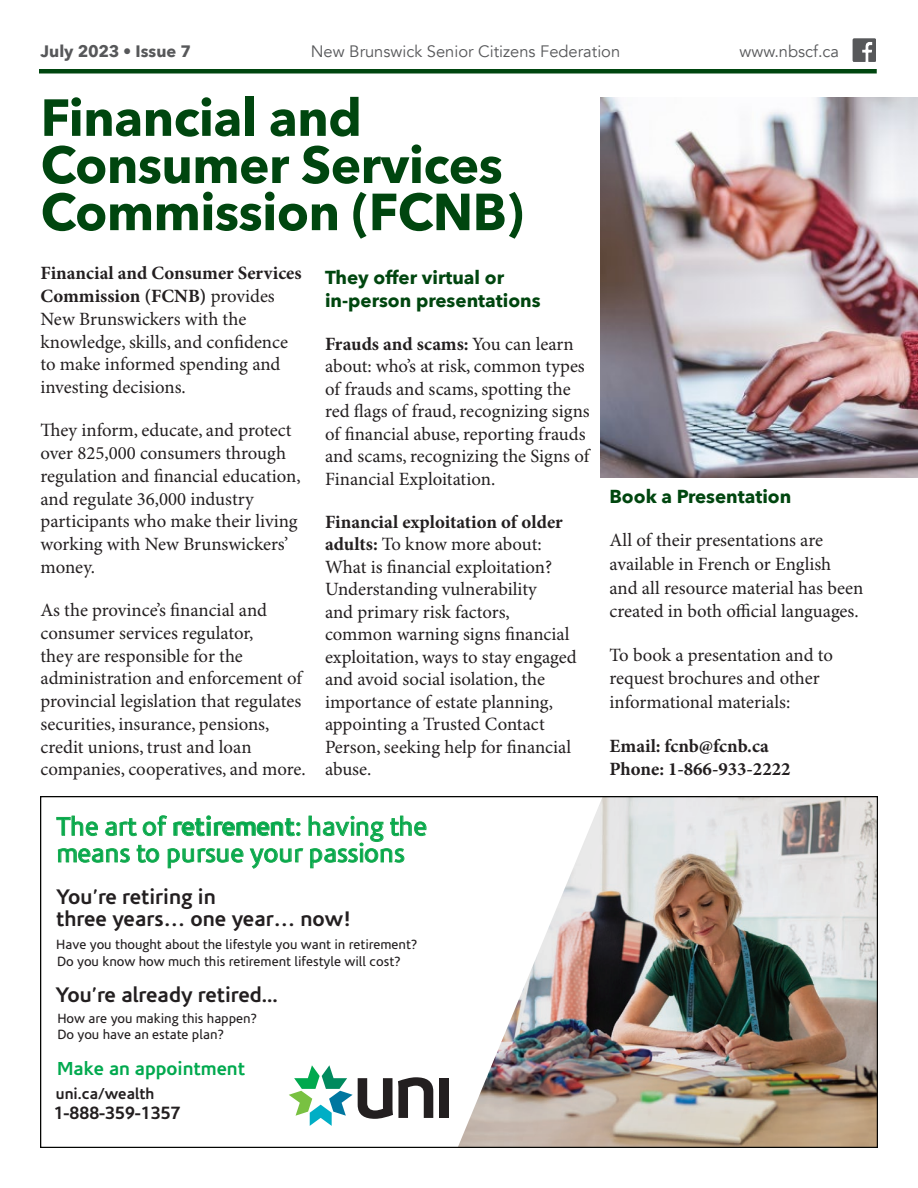
<style>
.page{position:relative;width:918px;height:1188px;background:#fff}
.page>*{position:absolute;margin:0;border:0;box-sizing:border-box;transform-origin:0 0}
.t1{font:700 51.6px/47.1px "Avenir Next";letter-spacing:-.01em;color:#00460f}
.t2{font:26.1px/26.7px "Corisande";color:#00a94e}
.t3{font:700 21.3px/22.4px "Corisande";color:#231f20}
.t4{font:700 19.05px "Corisande";color:#00a94e}
.t5{font:18.75px/22.8px "Minion Pro";color:#231f20}
.t6{font:700 18.75px/22.5px "Avenir Next";color:#00460f}
.t7{font:700 18.75px/23.5px "Minion Pro";color:#231f20}
.t8{font:700 18px "Corisande";color:#231f20}
.t9{font:16.5px "Avenir";color:#57585a}
.t10{font:700 16.5px "Avenir Next";color:#57585a}
.t11{font:700 15.6px "Corisande";color:#231f20}
.t12{font:13.5px/15.9px "Corisande";color:#231f20}
.s1{font-weight:700}
</style>
<div class="page">
<div style="left:39px;top:69px;width:838px;height:5px;background:#00460f"></div>
<svg style="left:853px;top:39px;width:23px;height:23px"></svg>
<img style="left:603px;top:799px;width:272px;height:346px">
<svg style="left:57px;top:799px;width:546px;height:346px"></svg>
<svg style="left:56px;top:816px;width:42px;height:20px"></svg>
<svg style="left:105px;top:818px;width:32px;height:18px"></svg>
<svg style="left:143px;top:815px;width:24px;height:21px"></svg>
<svg style="left:173px;top:816px;width:127px;height:20px"></svg>
<svg style="left:58px;top:848px;width:72px;height:15px"></svg>
<svg style="left:137px;top:845px;width:22px;height:18px"></svg>
<svg style="left:168px;top:848px;width:75px;height:15px"></svg>
<svg style="left:250px;top:848px;width:53px;height:15px"></svg>
<svg style="left:309px;top:816px;width:117px;height:52px"></svg>
<img style="left:57px;top:863px;width:317px;height:144px">
<div style="left:439px;top:1078px;width:10px;height:40px;background:#231f20"></div>
<svg style="left:289px;top:1065px;width:144px;height:61px"></svg>
<div style="left:40px;top:796px;width:838px;height:352px;border:2px solid #040503"></div>
<img style="left:601px;top:97px;width:317px;height:380px">
<p class="t10" style="left:40px;top:36px;width:152px">July 2023 • Issue 7</p>
<p class="t9" style="left:311px;top:41px;width:311px">New Brunswick Senior Citizens Federation</p>
<p class="t9" style="left:740px;top:41px;width:101px">www.nbscf.ca</p>
<h1 class="t1" style="left:41px;top:93px;width:484px">Financial and<br>Consumer Services<br>Commission (FCNB)</h1>
<p class="t5" style="left:40px;top:263px;width:263px"><span class="s1">Financial and Consumer Services<br>Commission (FCNB)</span> provides<br>New Brunswickers with the knowledge, skills, and confidence to make informed spending and investing decisions.</p>
<p class="t5" style="left:40px;top:420px;width:262px">They inform, educate, and protect over 825,000 consumers through regulation and financial education, and regulate 36,000 industry participants who make their living working with New Brunswickers’ money.</p>
<p class="t5" style="left:40px;top:599px;width:267px">As the province’s financial and consumer services regulator,<br>they are responsible for the administration and enforcement of provincial legislation that regulates securities, insurance, pensions, credit unions, trust and loan companies, cooperatives, and more.</p>
<p class="t6" style="left:325px;top:266px;width:217px">They offer virtual or in-person presentations</p>
<p class="t5" style="left:325px;top:333px;width:266px"><span class="s1">Frauds and scams:</span> You can learn about: who’s at risk, common types of frauds and scams, spotting the red flags of fraud, recognizing signs of financial abuse, reporting frauds and scams, recognizing the Signs of Financial Exploitation.</p>
<p class="t5" style="left:325px;top:511px;width:253px"><span class="s1">Financial exploitation of older adults:</span> To know more about:<br>What is financial exploitation?<br>Understanding vulnerability<br>and primary risk factors, common warning signs financial exploitation, ways to stay engaged and avoid social isolation, the importance of estate planning, appointing a Trusted Contact<br>Person, seeking help for financial abuse.</p>
<h2 class="t2" style="left:57px;top:814px;width:372px">The art of <span class="s1">retirement</span>: having the means to pursue your passions</h2>
<p class="t3" style="left:56px;top:886px;width:297px">You’re retiring in<br>three years… one year… now!</p>
<p class="t12" style="left:56px;top:937px;width:363px">Have you thought about the lifestyle you want in retirement?</p>
<p class="t12" style="left:57px;top:954px;width:345px">Do you know how much this retirement lifestyle will cost?</p>
<p class="t3" style="left:55px;top:984px;width:224px">You’re already retired...</p>
<p class="t12" style="left:57px;top:1011px;width:201px">How are you making this happen?<br>Do you have an estate plan?</p>
<p class="t4" style="left:57px;top:1057px;width:190px">Make an appointment</p>
<p class="t11" style="left:56px;top:1084px;width:100px">uni.ca/wealth</p>
<p class="t8" style="left:54px;top:1103px;width:128px">1-888-359-1357</p>
<p class="t6" style="left:610px;top:485px;width:183px">Book a Presentation</p>
<p class="t5" style="left:610px;top:530px;width:255px;line-height:23.5px">All of their presentations are available in French or English and all resource material has been created in both official languages.</p>
<p class="t5" style="left:610px;top:644px;width:225px;line-height:23.5px">To book a presentation and to request brochures and other informational materials:</p>
<p class="t7" style="left:610px;top:735px;width:182px">Email: fcnb@fcnb.ca<br>Phone: 1-866-933-2222</p>
</div>
